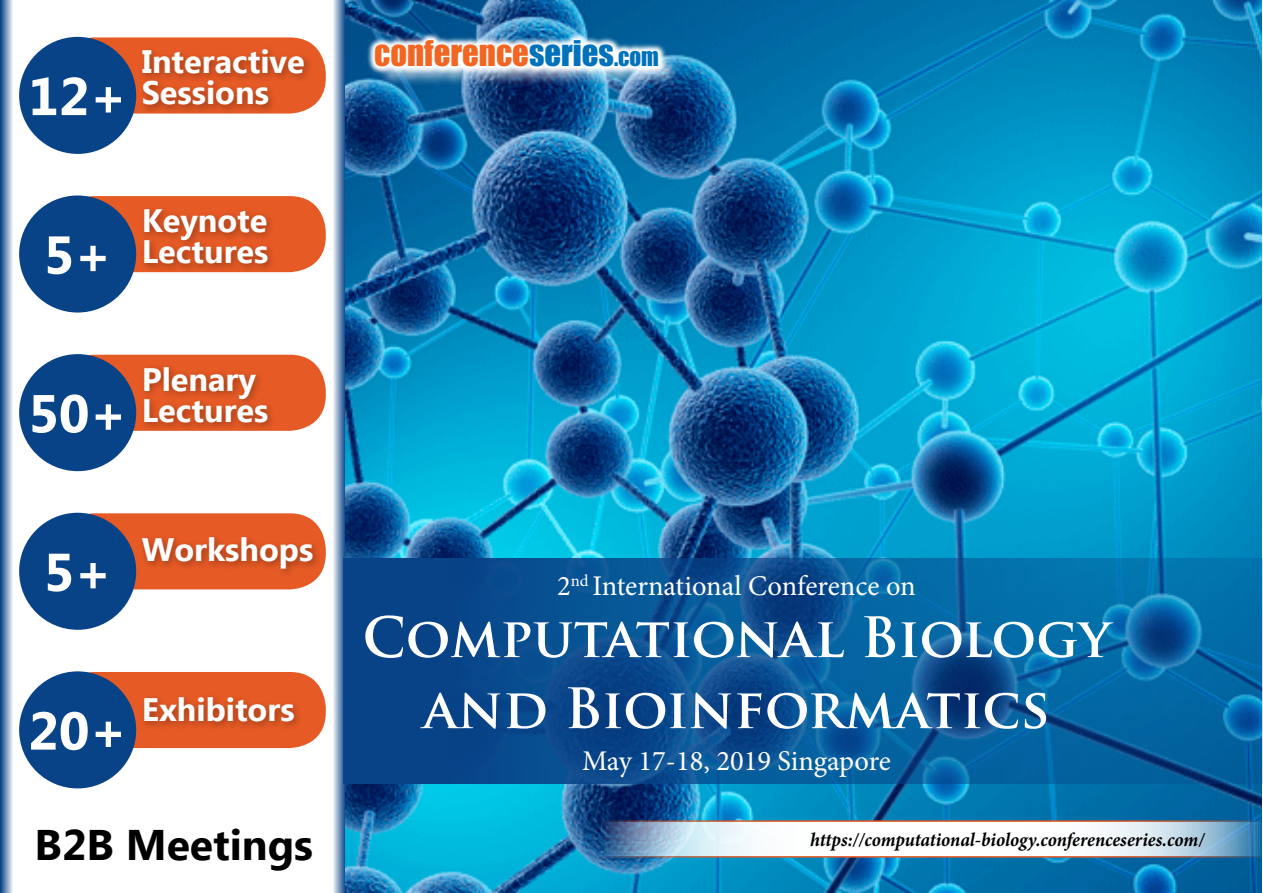
<style>
.page{position:relative;width:1263px;height:893px;background:#fff}
.page>*{position:absolute;margin:0;border:0;box-sizing:border-box;transform-origin:0 0}
.t1{font:700 54.15px/71.1px "Trajan Pro";color:#fff;text-align:center}
.t2{font:700 53.25px "Ebrima";color:#fff}
.t3{font:700 42.75px "Ebrima";color:#000}
.t4{font:32.7px "Impact";color:#f26522}
.t5{font:700 32.4px/30.9px "Ebrima";color:#fff}
.t6{font:28.5px "Minion Pro";letter-spacing:-.005em;color:#fff}
.t7{font:italic 700 19.5px "Minion Pro";letter-spacing:-.005em;color:#000;scale:.95 1}
.s1{color:#0072bc}
.s2{font-size:22.95px;color:#0072bc}
</style>
<div class="page">
<div style="left:58px;top:37px;width:268px;height:77px;background:#e65a25;border-radius:36px"></div>
<div style="left:19px;top:37px;width:117px;height:117px;background:#084388;border-radius:50%"></div>
<div style="left:138px;top:45px;width:176px;height:70px;background:#000;opacity:.3"></div>
<div style="left:58px;top:196px;width:268px;height:76px;background:#e65a25;border-radius:36px"></div>
<div style="left:19px;top:195px;width:117px;height:118px;background:#084388;border-radius:50%"></div>
<div style="left:140px;top:205px;width:137px;height:68px;background:#000;opacity:.3"></div>
<div style="left:58px;top:355px;width:268px;height:76px;background:#e65a25;border-radius:36px"></div>
<div style="left:19px;top:354px;width:117px;height:117px;background:#084388;border-radius:50%"></div>
<div style="left:140px;top:362px;width:137px;height:70px;background:#000;opacity:.3"></div>
<div style="left:58px;top:513px;width:268px;height:76px;background:#e65a25;border-radius:36px"></div>
<div style="left:19px;top:513px;width:117px;height:117px;background:#084388;border-radius:50%"></div>
<div style="left:138px;top:533px;width:184px;height:45px;background:#000;opacity:.3"></div>
<div style="left:58px;top:672px;width:268px;height:76px;background:#e65a25;border-radius:36px"></div>
<div style="left:19px;top:671px;width:117px;height:117px;background:#084388;border-radius:50%"></div>
<div style="left:140px;top:693px;width:164px;height:38px;background:#000;opacity:.3"></div>
<svg style="left:0;top:0;width:13px;height:893px;background:#7a99be"></svg>
<svg style="left:333px;top:0;width:12px;height:893px;background:#91abca"></svg>
<img style="left:345px;top:0;width:916px;height:893px">
<div style="left:378px;top:44px;width:301px;height:43px;background:#fff;opacity:.75"></div>
<svg style="left:366px;top:32px;width:301px;height:44px"></svg>
<svg style="left:597px;top:820px;width:666px;height:38px"></svg>
<svg style="left:343px;top:559px;width:920px;height:225px;background:#075797"></svg>
<h2 class="t2" style="left:28px;top:57px;width:100px">12+</h2>
<p class="t5" style="left:142px;top:48px;width:165px">Interactive<br>Sessions</p>
<h2 class="t2" style="left:44px;top:215px;width:70px">5+</h2>
<p class="t5" style="left:142px;top:207px;width:128px">Keynote<br>Lectures</p>
<h2 class="t2" style="left:28px;top:374px;width:100px">50+</h2>
<p class="t5" style="left:142px;top:365px;width:128px">Plenary<br>Lectures</p>
<h2 class="t2" style="left:44px;top:532px;width:70px">5+</h2>
<p class="t5" style="left:142px;top:536px;width:173px">Workshops</p>
<h2 class="t2" style="left:28px;top:691px;width:100px">20+</h2>
<p class="t5" style="left:142px;top:696px;width:154px">Exhibitors</p>
<h3 class="t3" style="left:35px;top:813px;width:280px">B2B Meetings</h3>
<p class="t4" style="left:374px;top:28px;width:286px">CONFERENCE<span class="s1">SERIES</span><span class="s2">.COM</span></p>
<p class="t6" style="left:557px;top:567px;width:360px">2<sup>nd</sup> International Conference on</p>
<h1 class="t1" style="left:362px;top:602px;width:750px">Computational Biology and Bioinformatics</h1>
<p class="t6" style="left:582px;top:742px;width:310px">May 17-18, 2019 Singapore</p>
<p class="t7" style="left:810px;top:826px;width:416px">https://computational-biology.conferenceseries.com/</p>
</div>
